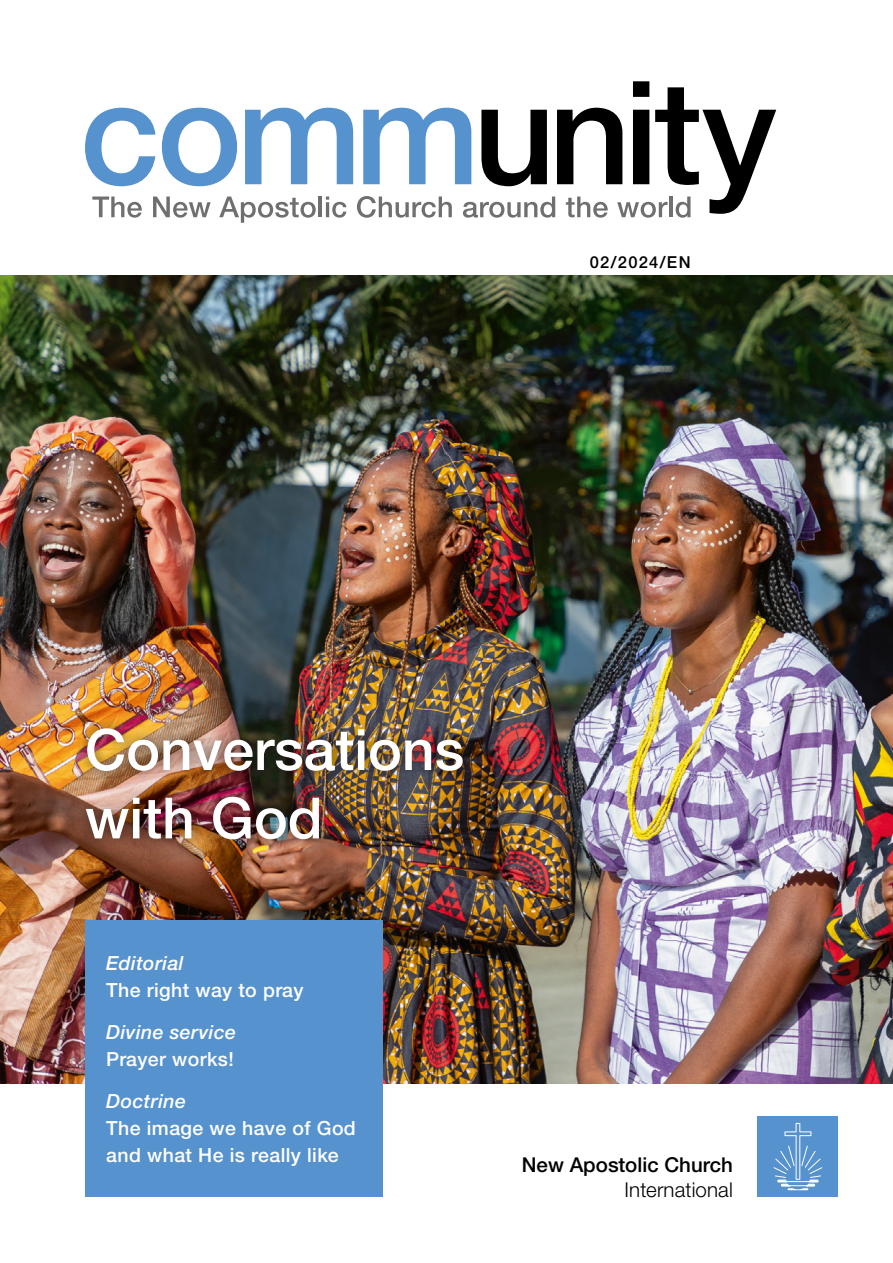
<style>
.page{position:relative;width:893px;height:1263px;background:#fff}
.page>*{position:absolute;margin:0;border:0;box-sizing:border-box;transform-origin:0 0}
.t1{font:500 57px/68.4px "Helvetica Neue LTW1 G";color:#fff}
.t2{font:500 20.55px "Helvetica Neue LTW1 G";color:#000}
.t3{font:300 20.55px "Helvetica Neue LTW1 G";letter-spacing:.005em;color:#000}
.t4{font:500 19.5px/27px "Helvetica Neue LTW1 G";letter-spacing:.02em;color:#fff}
.t5{font:italic 500 19.5px "Helvetica Neue LTW1 G";letter-spacing:.02em;color:#fff}
.t6{font:500 16.5px "Helvetica Neue LTW1 G";letter-spacing:.08em;color:#000}
</style>
<div class="page">
<svg style="left:85px;top:81px;width:691px;height:142px"></svg>
<div style="left:757px;top:1116px;width:81px;height:81px;background:#5692ce"></div>
<svg style="left:773px;top:1122px;width:50px;height:68px"></svg>
<img style="left:0;top:275px;width:893px;height:808px">
<div style="left:85px;top:921px;width:298px;height:276px;background:#5692ce"></div>
<div style="left:75px;top:717px;width:399px;height:134px;background:#000;opacity:.55"></div>
<p class="t6" style="left:590px;top:252px;width:102px">02/2024/EN</p>
<h1 class="t1" style="left:85px;top:716px;width:381px">Conversations with God</h1>
<p class="t5" style="left:106px;top:951px;width:79px">Editorial</p>
<p class="t4" style="left:106px;top:976px;width:199px">The right way to pray</p>
<p class="t5" style="left:106px;top:1020px;width:131px">Divine service</p>
<p class="t4" style="left:106px;top:1045px;width:129px">Prayer works!</p>
<p class="t5" style="left:106px;top:1089px;width:81px">Doctrine</p>
<p class="t4" style="left:106px;top:1114px;width:251px">The image we have of God and what He is really like</p>
<p class="t2" style="left:522px;top:1153px;width:213px">New Apostolic Church</p>
<p class="t3" style="left:624px;top:1177px;width:110px">International</p>
</div>
